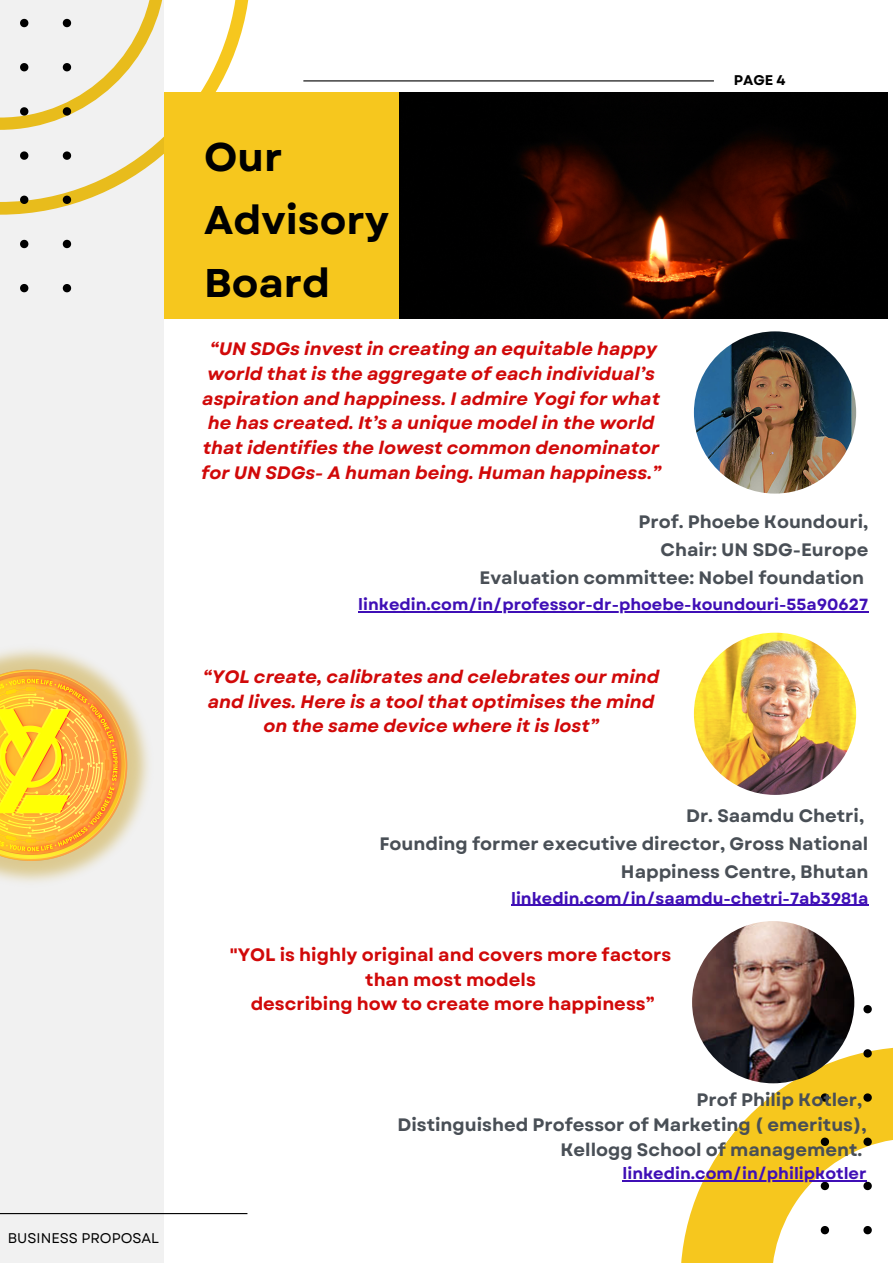
<style>
.page{position:relative;width:893px;height:1264px;background:#fff}
.page>*{position:absolute;margin:0;border:0;box-sizing:border-box;transform-origin:0 0}
.t1{font:700 40.05px "Garet";color:#000}
.t2{font:italic 700 18px/24.8px "Garet";color:#d10909;text-align:center}
.t3{font:700 18px/28px "Garet";color:#494f56;text-align:right}
.t4{font:700 18px "Garet";color:#d10909}
.t5{font:700 16.2px "Garet";color:#3f0fb6}
.t6{font:13.95px "Garet";color:#000}
.t7{font:700 13.95px "Garet";color:#000}
</style>
<div class="page">
<div style="left:164px;top:92px;width:234px;height:227px;background:#f6c71e"></div>
<svg style="left:201px;top:0;width:48px;height:92px"></svg>
<div style="left:0;top:0;width:164px;height:1262px;background:#f1f1f1"></div>
<hr style="left:303px;top:80px;width:410px;height:1px;background:#000">
<svg style="left:622px;top:953px;width:233px;height:309px"></svg>
<svg style="left:820px;top:1005px;width:72px;height:257px"></svg>
<hr style="left:0;top:1212px;width:247px;height:2px;background:#000">
<img style="left:399px;top:92px;width:488px;height:226px">
<img style="left:693px;top:331px;width:163px;height:162px;border-radius:50%">
<img style="left:693px;top:632px;width:163px;height:163px;border-radius:50%">
<hr style="left:358px;top:611px;width:510px;height:1px;background:#3f0fb6">
<hr style="left:511px;top:904px;width:357px;height:2px;background:#3f0fb6">
<img style="left:692px;top:921px;width:162px;height:162px;border-radius:50%">
<hr style="left:622px;top:1180px;width:244px;height:1px;background:#3f0fb6">
<img style="left:0;top:649px;width:149px;height:233px">
<p class="t6" style="left:8px;top:1228px;width:153px">BUSINESS PROPOSAL</p>
<p class="t1" style="left:204px;top:129px;width:80px">Our</p>
<p class="t1" style="left:204px;top:191px;width:186px">Advisory</p>
<p class="t1" style="left:204px;top:254px;width:128px">Board</p>
<p class="t2" style="left:201px;top:336px;width:461px">“UN SDGs invest in creating an equitable happy world that is the aggregate of each individual’s aspiration and happiness. I admire Yogi for what he has created. It’s a unique model in the world that identifies the lowest common denominator for UN SDGs- A human being. Human happiness.”</p>
<p class="t7" style="left:733px;top:70px;width:53px">PAGE 4</p>
<p class="t3" style="left:638px;top:507px;width:231px">Prof. Phoebe Koundouri,</p>
<p class="t3" style="left:660px;top:536px;width:209px">Chair: UN SDG-Europe</p>
<p class="t3" style="left:479px;top:564px;width:386px">Evaluation committee: Nobel foundation</p>
<p class="t5" style="left:358px;top:592px;width:511px">linkedin.com/in/professor-dr-phoebe-koundouri-55a90627</p>
<p class="t2" style="left:203px;top:664px;width:458px">“YOL create, calibrates and celebrates our mind and lives. Here is a tool that optimises the mind on the same device where it is lost”</p>
<p class="t3" style="left:686px;top:801px;width:179px">Dr. Saamdu Chetri,</p>
<p class="t3" style="left:379px;top:829px;width:490px">Founding former executive director, Gross National<br>Happiness Centre, Bhutan</p>
<p class="t5" style="left:511px;top:886px;width:359px">linkedin.com/in/saamdu-chetri-7ab3981a</p>
<p class="t4" style="left:230px;top:941px;width:443px">"YOL is highly original and covers more factors</p>
<p class="t4" style="left:365px;top:966px;width:172px">than most models</p>
<p class="t4" style="left:251px;top:990px;width:405px">describing how to create more happiness”</p>
<p class="t3" style="left:696px;top:1085px;width:167px">Prof Philip Kotler,</p>
<p class="t3" style="left:397px;top:1112px;width:470px;line-height:24.8px">Distinguished Professor of Marketing ( emeritus),<br>Kellogg School of management.</p>
<p class="t5" style="left:622px;top:1161px;width:245px">linkedin.com/in/philipkotler</p>
</div>
